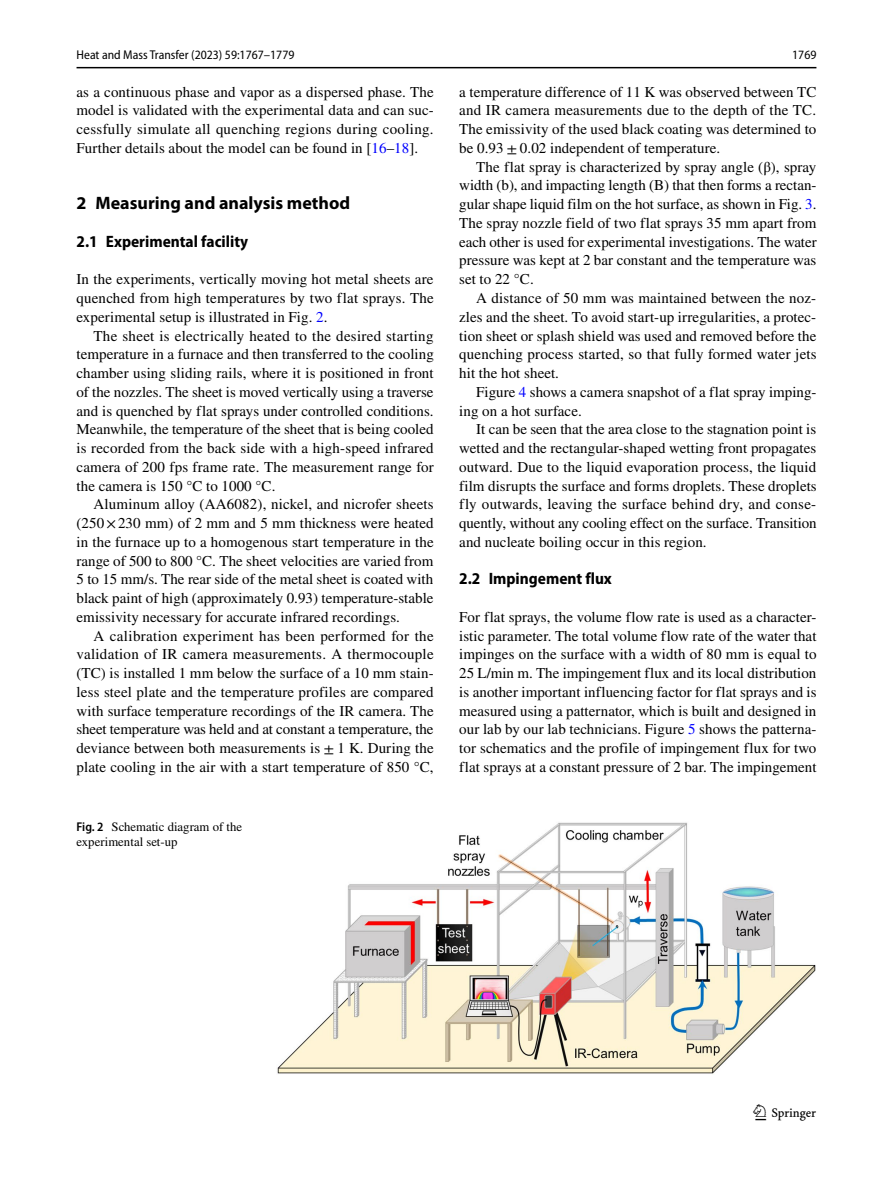
<style>
.page{position:relative;width:893px;height:1187px;background:#fff}
.page>*{position:absolute;margin:0;border:0;box-sizing:border-box;transform-origin:0 0}
.t1{font:22.5px "Springnew Regular 3";color:#000}
.t2{font:700 18px "Myriad Pro";color:#000}
.t3{font:700 semi-condensed 16.5px "Myriad Pro";color:#000}
.t4{font:15px/18.8px "STIX";letter-spacing:.005em;color:#000;text-align:justify}
.t5{font:12.75px/15px "STIX";color:#000}
.t6{font:semi-condensed 12.75px "Myriad Pro";color:#000}
.s1{color:#00f}
.s2{font-family:"STIX Math"}
.s3{font-family:"Myriad Pro";font-weight:600;font-stretch:semi-condensed}
.s4{font-family:"STIX Math Regular 2"}
</style>
<div class="page">
<hr style="left:77px;top:67px;width:739px;height:1px;background:#000">
<img style="left:277px;top:822px;width:539px;height:251px">
<p class="t6" style="left:77px;top:48px;width:219px">Heat and Mass Transfer (2023) 59:1767–1779</p>
<p class="t6" style="left:792px;top:48px;width:26px">1769</p>
<p class="t4" style="left:77px;top:83px;width:359px">as a continuous phase and vapor as a dispersed phase. The model is validated with the experimental data and can suc&shy;cessfully simulate all quenching regions during cooling.<br>Further details about the model can be found in [<span class="s1">16</span>–<span class="s1">18</span>].</p>
<p class="t2" style="left:77px;top:191px;width:275px">2 Measuring and analysis method</p>
<p class="t3" style="left:77px;top:232px;width:173px">2.1 Experimental facility</p>
<p class="t4" style="left:77px;top:271px;width:359px">In the experiments, vertically moving hot metal sheets are quenched from high temperatures by two flat sprays. The experimental setup is illustrated in Fig. <span class="s1">2</span>.</p>
<p class="t4" style="left:77px;top:327px;width:359px;text-indent:17px">The sheet is electrically heated to the desired starting temperature in a furnace and then transferred to the cooling chamber using sliding rails, where it is positioned in front of the nozzles. The sheet is moved vertically using a traverse and is quenched by flat sprays under controlled conditions.<br>Meanwhile, the temperature of the sheet that is being cooled is recorded from the back side with a high-speed infrared camera of 200 fps frame rate. The measurement range for the camera is 150 °C to 1000 °C.</p>
<p class="t4" style="left:77px;top:496px;width:359px;text-indent:17px">Aluminum alloy (AA6082), nickel, and nicrofer sheets (250×230 mm) of 2 mm and 5 mm thickness were heated in the furnace up to a homogenous start temperature in the range of 500 to 800 °C. The sheet velocities are varied from 5 to 15 mm/s. The rear side of the metal sheet is coated with black paint of high (approximately 0.93) temperature-stable emissivity necessary for accurate infrared recordings.</p>
<p class="t4" style="left:77px;top:627px;width:359px;text-indent:17px">A calibration experiment has been performed for the validation of IR camera measurements. A thermocouple (TC) is installed 1 mm below the surface of a 10 mm stain&shy;less steel plate and the temperature profiles are compared with surface temperature recordings of the IR camera. The sheet temperature was held and at constant a temperature, the deviance between both measurements is <span class="s2">±</span> 1 K. During the plate cooling in the air with a start temperature of 850 °C,</p>
<p class="t5" style="left:77px;top:819px;width:167px"><span class="s3">Fig. 2</span> Schematic diagram of the experimental set-up</p>
<p class="t4" style="left:459px;top:83px;width:359px">a temperature difference of 11 K was observed between TC and IR camera measurements due to the depth of the TC.<br>The emissivity of the used black coating was determined to be 0.93 <span class="s4">±</span> 0.02 independent of temperature.</p>
<p class="t4" style="left:459px;top:158px;width:359px;text-indent:17px">The flat spray is characterized by spray angle (β), spray width (b), and impacting length (B) that then forms a rectan&shy;gular shape liquid film on the hot surface, as shown in Fig. <span class="s1">3</span>.<br>The spray nozzle field of two flat sprays 35 mm apart from each other is used for experimental investigations. The water pressure was kept at 2 bar constant and the temperature was set to 22 °C.</p>
<p class="t4" style="left:459px;top:289px;width:359px;text-indent:17px">A distance of 50 mm was maintained between the noz&shy;zles and the sheet. To avoid start-up irregularities, a protec&shy;tion sheet or splash shield was used and removed before the quenching process started, so that fully formed water jets hit the hot sheet.</p>
<p class="t4" style="left:459px;top:383px;width:359px;text-indent:17px">Figure <span class="s1">4</span> shows a camera snapshot of a flat spray imping&shy;ing on a hot surface.</p>
<p class="t4" style="left:459px;top:421px;width:359px;text-indent:17px">It can be seen that the area close to the stagnation point is wetted and the rectangular-shaped wetting front propagates outward. Due to the liquid evaporation process, the liquid film disrupts the surface and forms droplets. These droplets fly outwards, leaving the surface behind dry, and conse&shy;quently, without any cooling effect on the surface. Transition and nucleate boiling occur in this region.</p>
<p class="t3" style="left:459px;top:569px;width:154px">2.2 Impingement flux</p>
<p class="t4" style="left:459px;top:608px;width:359px">For flat sprays, the volume flow rate is used as a character&shy;istic parameter. The total volume flow rate of the water that impinges on the surface with a width of 80 mm is equal to 25 L/min m. The impingement flux and its local distribution is another important influencing factor for flat sprays and is measured using a patternator, which is built and designed in our lab by our lab technicians. Figure <span class="s1">5</span> shows the patterna&shy;tor schematics and the profile of impingement flux for two flat sprays at a constant pressure of 2 bar. The impingement</p>
<h1 class="t1" style="left:755px;top:1104px;width:62px">1 3</h1>
</div>
